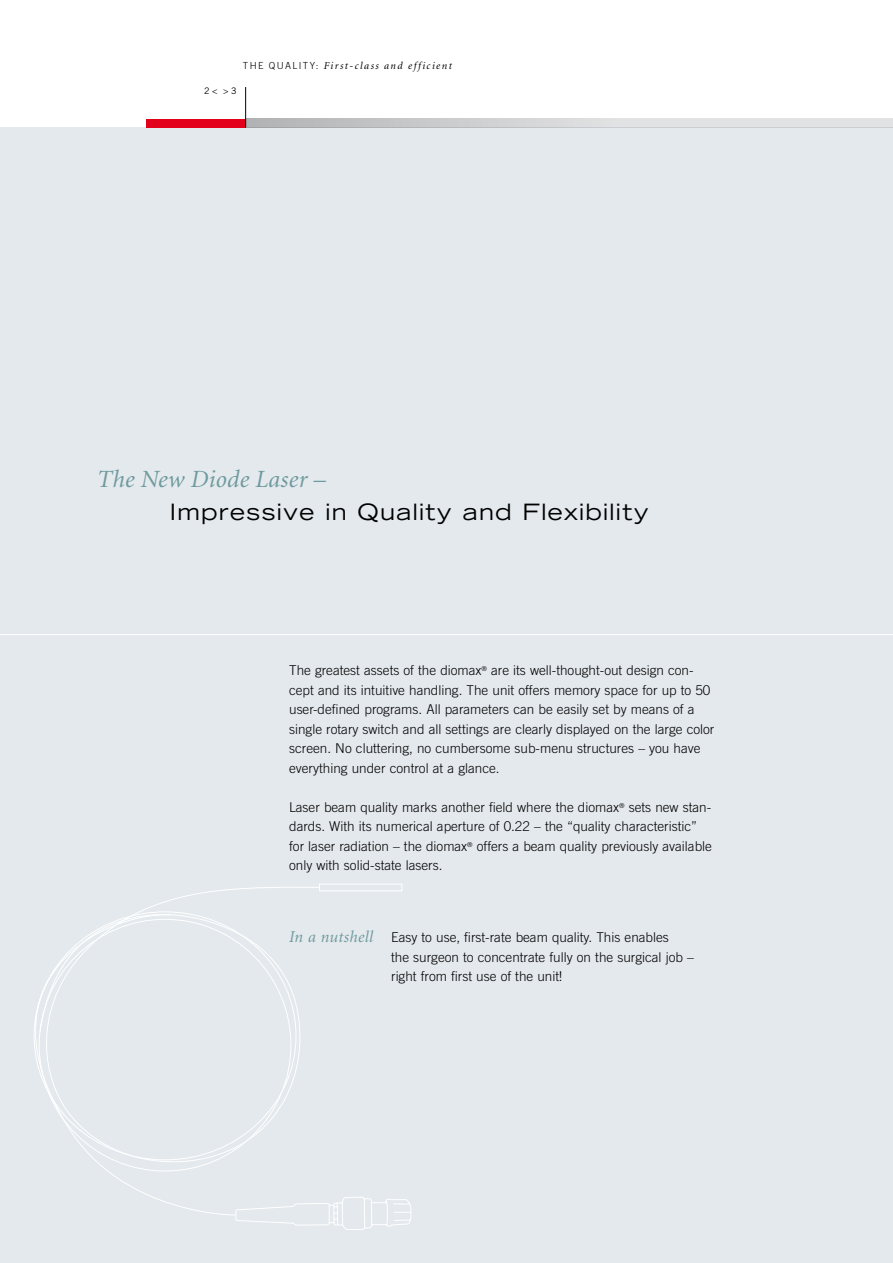
<style>
.page{position:relative;width:893px;height:1263px;background:#fff}
.page>*{position:absolute;margin:0;border:0;box-sizing:border-box;transform-origin:0 0}
.t1{font:italic 24.75px "Minion";letter-spacing:.01em;color:#6f9b9e}
.t2{font:expanded 22.5px "Trade Gothic LH";letter-spacing:.06em;color:#000}
.t3{font:300 13.5px/19.5px "Trade Gothic";color:#000}
.t4{font:italic 10.5px "Minion";letter-spacing:.14em;color:#000}
.t5{font:300 9.75px "Trade Gothic";color:#000}
.t6{font:9px "Trade Gothic";color:#000}
.s1{font-family:"Trade Gothic";font-weight:300;font-style:normal;font-size:9.75px}
.s2{font-family:"Minion";font-weight:400;font-style:italic;font-size:16.5px;color:#6f9b9e}
</style>
<div class="page">
<div style="left:0;top:128px;width:893px;height:1135px;background:#e4e9ed"></div>
<div style="left:147px;top:119px;width:99px;height:8px;background:#e2001a"></div>
<hr style="left:0;top:634px;width:893px;height:1px;background:#fff">
<svg style="left:246px;top:119px;width:647px;height:8px;background:#d3d4d5"></svg>
<hr style="left:245px;top:87px;width:1px;height:40px;background:#000">
<svg style="left:33px;top:884px;width:369px;height:332px"></svg>
<svg style="left:235px;top:1196px;width:176px;height:34px"></svg>
<p class="t5" style="left:243px;top:59px;width:15px">The</p>
<p class="t5" style="left:269px;top:59px;width:15px">Qualit</p>
<p class="t4" style="left:310px;top:60px;width:144px"><span class="s1">y:</span> First-class and efficient</p>
<p class="t6" style="left:204px;top:85px;width:34px">2 &lt; &gt; 3</p>
<h1 class="t1" style="left:97px;top:467px;width:230px">The New Diode Laser –</h1>
<h2 class="t2" style="left:170px;top:497px;width:480px">Impressive in Quality and Flexibility</h2>
<p class="t3" style="left:289px;top:661px;width:427px">The greatest assets of the diomax<sup>®</sup> are its well-thought-out design con&shy;cept and its intuitive handling. The unit offers memory space for up to 50 user-defined programs. All parameters can be easily set by means of a single rotary switch and all settings are clearly displayed on the large color screen. No cluttering, no cumbersome sub-menu structures – you have everything under control at a glance.</p>
<p class="t3" style="left:289px;top:797px;width:424px">Laser beam quality marks another field where the diomax<sup>®</sup> sets new stan&shy;dards. With its numerical aperture of 0.22 – the “quality characteristic” for laser radiation – the diomax<sup>®</sup> offers a beam quality previously available only with solid-state lasers.</p>
<p class="t3" style="left:391px;top:928px;width:304px;text-indent:-102px"><span class="s2">In a nutshell</span> Easy to use, first-rate beam quality. This enables<br>the surgeon to concentrate fully on the surgical job – right from first use of the unit!</p>
</div>
